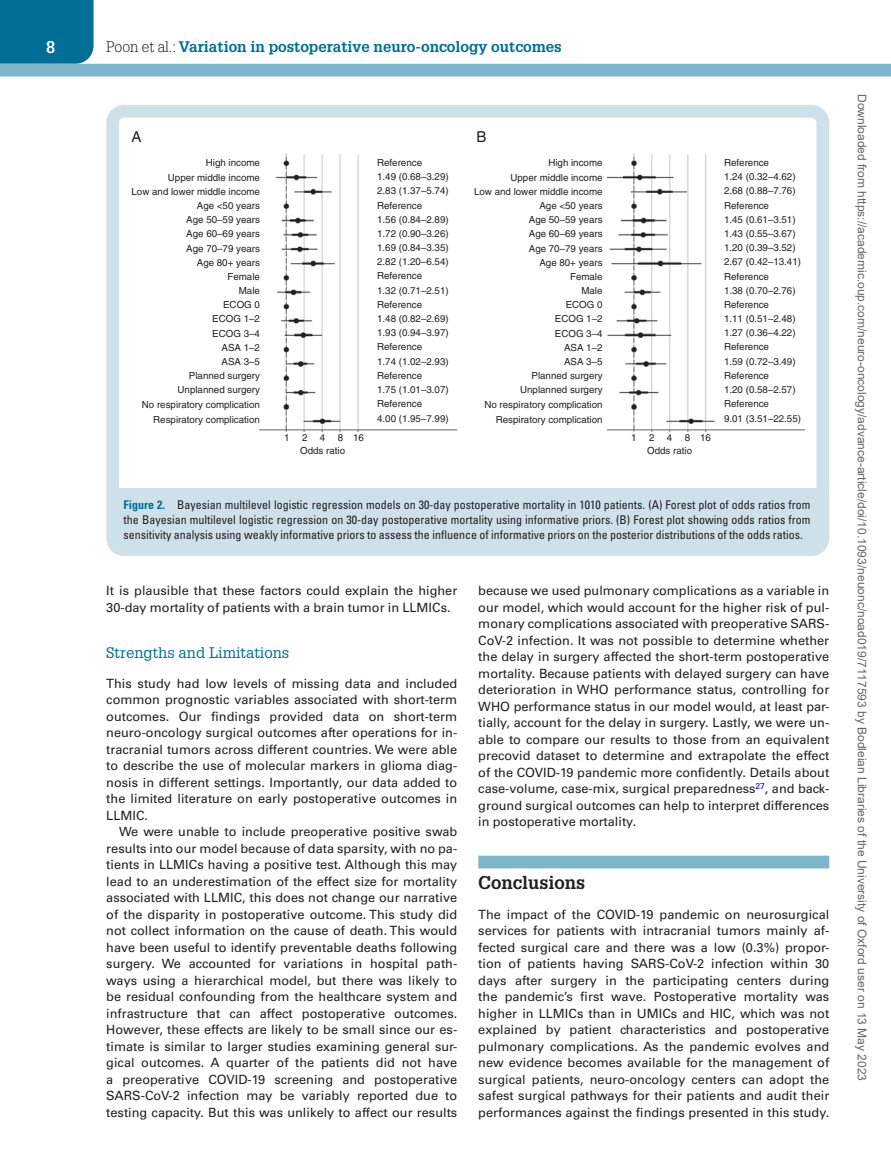
<style>
.page{position:relative;width:891px;height:1175px;background:#fff}
.page>*{position:absolute;margin:0;border:0;box-sizing:border-box;transform-origin:0 0}
.t1{font:700 18px "Glypha LT Std";color:#231f20}
.t2{font:700 16.5px "Glypha LT Std";color:#fff}
.t3{font:700 15px "Glypha LT Std";color:#006e96}
.t4{font:15px "Glypha LT Std";color:#006e96}
.t5{font:15px "Helvetica";color:#231f20}
.t6{font:12.75px/16.5px "Univers LT Std";color:#231f20;text-align:justify}
.t7{font:condensed 12px/15px "Univers LT Std";color:#231f20;text-align:justify}
.t8{font:12px "Arial";color:#666}
.t9{font:9.75px/14.2px "Helvetica";color:#231f20;text-align:right}
.s1{font-weight:300;color:#231f20}
.s2{font-weight:700;color:#006e96}
</style>
<div class="page">
<div style="left:0;top:0;width:94px;height:64px;background:#006e96"></div>
<div style="left:0;top:64px;width:891px;height:12px;background:#7fb4ca"></div>
<div style="left:478px;top:855px;width:351px;height:13px;background:#7fb4ca"></div>
<img style="left:260px;top:155px;width:544px;height:276px">
<div style="left:118px;top:488px;width:700px;height:58px;background:#cee0ea"></div>
<div style="left:106px;top:105px;width:723px;height:451px;border:13px solid #cee0ea;border-radius:12px"></div>
<p class="t2" style="left:46px;top:37px;width:11px">8</p>
<p class="t3" style="left:106px;top:37px;width:457px"><span class="s1">Poon et al.:</span> Variation in postoperative neuro-oncology outcomes</p>
<p class="t5" style="left:132px;top:128px;width:12px">A</p>
<p class="t5" style="left:477px;top:128px;width:12px">B</p>
<p class="t9" style="left:132px;top:170px;width:130px">Upper middle income<br>Low and lower middle income<br>Age &lt;50 years<br>Age 50–59 years<br>Age 60–69 years<br>Age 70–79 years<br>Age 80+ years<br>Female<br>Male<br>ECOG 0<br>ECOG 1–2<br>ECOG 3–4<br>ASA 1–2<br>ASA 3–5<br>Planned surgery<br>Unplanned surgery<br>No respiratory complication<br>Respiratory complication</p>
<p class="t9" style="left:284px;top:430px;width:7px">1</p>
<p class="t9" style="left:302px;top:430px;width:7px">2</p>
<p class="t9" style="left:377px;top:155px;width:73px;text-align:left">Reference<br>1.49 (0.68–3.29)<br>2.83 (1.37–5.74)<br>Reference<br>1.56 (0.84–2.89)<br>1.72 (0.90–3.26)<br>1.69 (0.84–3.35)<br>2.82 (1.20–6.54)<br>Reference<br>1.32 (0.71–2.51)<br>Reference<br>1.48 (0.82–2.69)<br>1.93 (0.94–3.97)<br>Reference<br>1.74 (1.02–2.93)<br>Reference<br>1.75 (1.01–3.07)<br>Reference<br>4.00 (1.95–7.99)</p>
<p class="t9" style="left:474px;top:156px;width:130px">High income<br>Upper middle income<br>Low and lower middle income<br>Age &lt;50 years<br>Age 50–59 years<br>Age 60–69 years<br>Age 70–79 years<br>Age 80+ years<br>Female<br>Male<br>ECOG 0<br>ECOG 1–2<br>ECOG 3–4<br>ASA 1–2<br>ASA 3–5<br>Planned surgery<br>Unplanned surgery<br>No respiratory complication<br>Respiratory complication</p>
<p class="t9" style="left:206px;top:156px;width:56px">High income</p>
<p class="t9" style="left:300px;top:430px;width:46px;line-height:13.5px;text-align:center">4<br>Odds ratio</p>
<p class="t9" style="left:338px;top:430px;width:28px">8 16</p>
<p class="t9" style="left:631px;top:430px;width:7px">1</p>
<p class="t9" style="left:649px;top:430px;width:7px">2</p>
<p class="t9" style="left:647px;top:430px;width:46px;line-height:13.5px;text-align:center">4<br>Odds ratio</p>
<p class="t9" style="left:685px;top:430px;width:28px">8 16</p>
<p class="t9" style="left:724px;top:155px;width:78px;text-align:left">Reference<br>1.24 (0.32–4.62)<br>2.68 (0.88–7.76)<br>Reference<br>1.45 (0.61–3.51)<br>1.43 (0.55–3.67)<br>1.20 (0.39–3.52)<br>2.67 (0.42–13.41)<br>Reference<br>1.38 (0.70–2.76)<br>Reference<br>1.11 (0.51–2.48)<br>1.27 (0.36–4.22)<br>Reference<br>1.59 (0.72–3.49)<br>Reference<br>1.20 (0.58–2.57)<br>Reference<br>9.01 (3.51–22.55)</p>
<p class="t7" style="left:124px;top:497px;width:689px"><span class="s2">Figure 2.</span> Bayesian multilevel logistic regression models on 30-day postoperative mortality in 1010 patients. (A) Forest plot of odds ratios from the Bayesian multilevel logistic regression on 30-day postoperative mortality using informative priors. (B) Forest plot showing odds ratios from sensitivity analysis using weakly informative priors to assess the influence of informative priors on the posterior distributions of the odds ratios.</p>
<p class="t6" style="left:106px;top:582px;width:353px">It is plausible that these factors could explain the higher<br>30-day mortality of patients with a brain tumor in LLMICs.</p>
<p class="t4" style="left:106px;top:644px;width:185px">Strengths and Limitations</p>
<p class="t6" style="left:106px;top:675px;width:353px">This study had low levels of missing data and included common prognostic variables associated with short-term outcomes. Our findings provided data on short-term neuro-oncology surgical outcomes after operations for in&shy;tracranial tumors across different countries. We were able to describe the use of molecular markers in glioma diag&shy;nosis in different settings. Importantly, our data added to the limited literature on early postoperative outcomes in LLMIC.</p>
<p class="t6" style="left:106px;top:823px;width:353px;text-indent:13px">We were unable to include preoperative positive swab results into our model because of data sparsity, with no pa&shy;tients in LLMICs having a positive test. Although this may lead to an underestimation of the effect size for mortality associated with LLMIC, this does not change our narrative of the disparity in postoperative outcome. This study did not collect information on the cause of death. This would have been useful to identify preventable deaths following surgery. We accounted for variations in hospital path&shy;ways using a hierarchical model, but there was likely to be residual confounding from the healthcare system and infrastructure that can affect postoperative outcomes.<br>However, these effects are likely to be small since our es&shy;timate is similar to larger studies examining general sur&shy;gical outcomes. A quarter of the patients did not have a preoperative COVID-19 screening and postoperative SARS-CoV-2 infection may be variably reported due to testing capacity. But this was unlikely to affect our results</p>
<p class="t6" style="left:478px;top:582px;width:353px">because we used pulmonary complications as a variable in our model, which would account for the higher risk of pul&shy;monary complications associated with preoperative SARS-CoV-2 infection. It was not possible to determine whether the delay in surgery affected the short-term postoperative mortality. Because patients with delayed surgery can have deterioration in WHO performance status, controlling for WHO performance status in our model would, at least par&shy;tially, account for the delay in surgery. Lastly, we were un&shy;able to compare our results to those from an equivalent precovid dataset to determine and extrapolate the effect of the COVID-19 pandemic more confidently. Details about case-volume, case-mix, surgical preparedness<sup>27</sup>, and back&shy;ground surgical outcomes can help to interpret differences in postoperative mortality.</p>
<h1 class="t1" style="left:478px;top:872px;width:109px">Conclusions</h1>
<p class="t6" style="left:478px;top:906px;width:353px">The impact of the COVID-19 pandemic on neurosurgical services for patients with intracranial tumors mainly af&shy;fected surgical care and there was a low (0.3%) propor&shy;tion of patients having SARS-CoV-2 infection within 30 days after surgery in the participating centers during the pandemic’s first wave. Postoperative mortality was higher in LLMICs than in UMICs and HIC, which was not explained by patient characteristics and postoperative pulmonary complications. As the pandemic evolves and new evidence becomes available for the management of surgical patients, neuro-oncology centers can adopt the safest surgical pathways for their patients and audit their performances against the findings presented in this study.</p>
<p class="t8" style="left:866px;top:94px;width:988px;rotate:90deg">Downloaded from https://academic.oup.com/neuro-oncology/advance-article/doi/10.1093/neuonc/noad019/7117593 by Bodleian Libraries of the University of Oxford user on 13 May 2023</p>
</div>
